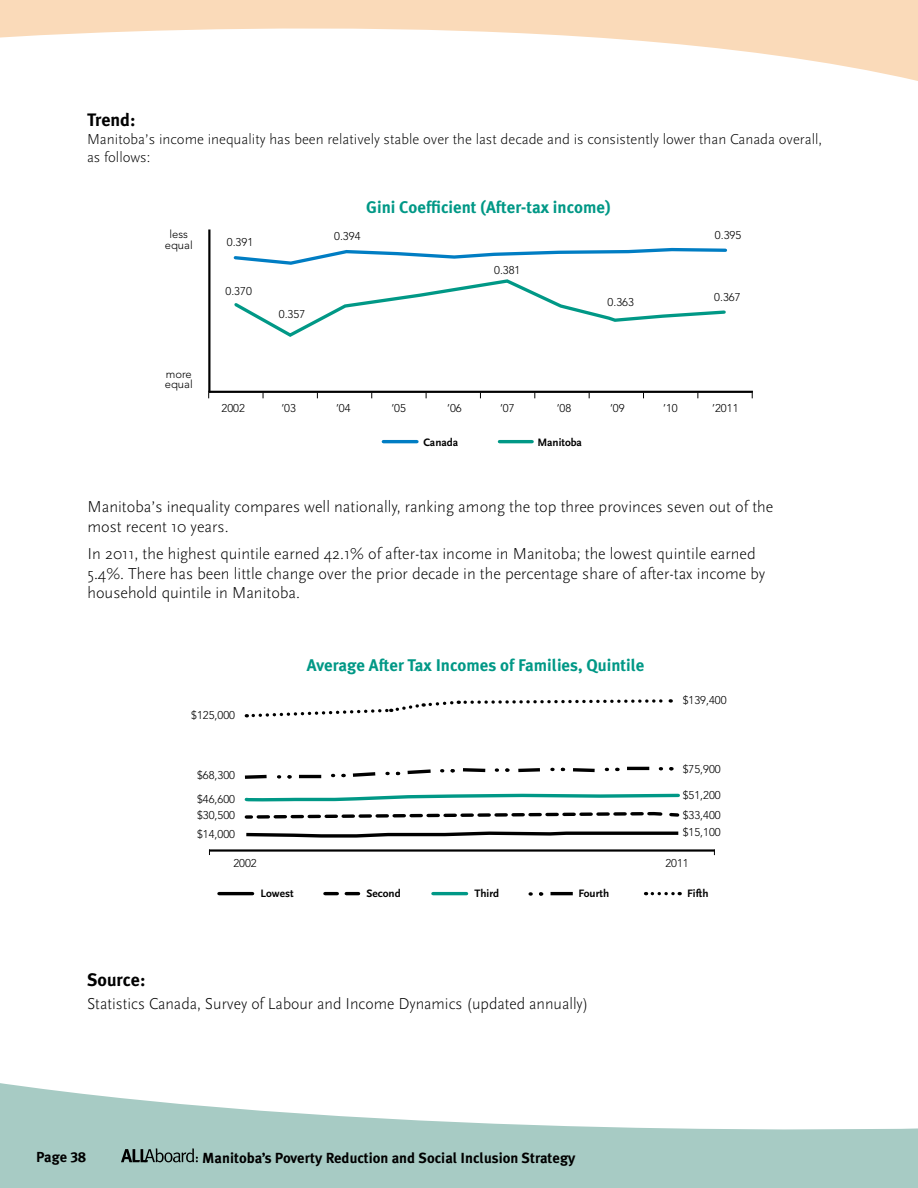
<style>
.page{position:relative;width:918px;height:1188px;background:#fff}
.page>*{position:absolute;margin:0;border:0;box-sizing:border-box;transform-origin:0 0}
.t1{font:700 18px "Meta Plus";color:#000}
.t2{font:700 16.8px "Meta Plus";color:#009886}
.t3{font:300 16.5px/19.8px "Scala Sans";color:#000}
.t4{font:300 15px/18px "Scala Sans";color:#000}
.t5{font:700 14.7px "Meta Plus";color:#000}
.t6{font:700 14.55px "Meta Plus";color:#000}
.t7{font:300 11.25px/10.5px "Avenir";color:#000}
.t8{font:700 11.25px "Scala Sans";color:#000}
.s1{font-family:"Meta Plus Bold Caps";font-weight:400}
</style>
<div class="page">
<svg style="left:0;top:1083px;width:918px;height:105px;fill:#a7cbc4"></svg>
<svg style="left:0;top:0;width:918px;height:81px"></svg>
<svg style="left:121px;top:1148px;width:77px;height:15px"></svg>
<hr style="left:499px;top:440px;width:33px;height:3px;background:#009886">
<hr style="left:383px;top:440px;width:34px;height:3px;background:#007dc3">
<hr style="left:208px;top:391px;width:545px;height:2px;background:#000">
<svg style="left:233px;top:247px;width:495px;height:18px"></svg>
<svg style="left:234px;top:279px;width:492px;height:58px"></svg>
<hr style="left:209px;top:849px;width:506px;height:3px;background:#000">
<svg style="left:246px;top:699px;width:425px;height:19px"></svg>
<svg style="left:244px;top:774px;width:23px;height:5px"></svg>
<hr style="left:299px;top:775px;width:22px;height:3px;background:#000">
<hr style="left:551px;top:892px;width:22px;height:3px;background:#000">
<svg style="left:463px;top:768px;width:23px;height:5px"></svg>
<svg style="left:518px;top:768px;width:22px;height:5px"></svg>
<svg style="left:573px;top:768px;width:22px;height:5px"></svg>
<hr style="left:627px;top:767px;width:22px;height:3px;background:#000">
<svg style="left:279px;top:775px;width:11px;height:4px"></svg>
<svg style="left:530px;top:892px;width:12px;height:4px"></svg>
<svg style="left:333px;top:772px;width:43px;height:6px"></svg>
<svg style="left:387px;top:769px;width:44px;height:7px"></svg>
<svg style="left:442px;top:769px;width:11px;height:3px"></svg>
<svg style="left:496px;top:768px;width:12px;height:4px"></svg>
<svg style="left:552px;top:768px;width:12px;height:3px"></svg>
<svg style="left:606px;top:768px;width:12px;height:3px"></svg>
<svg style="left:660px;top:767px;width:12px;height:3px"></svg>
<svg style="left:244px;top:793px;width:436px;height:9px"></svg>
<svg style="left:244px;top:811px;width:436px;height:8px"></svg>
<svg style="left:246px;top:831px;width:433px;height:7px"></svg>
<hr style="left:219px;top:892px;width:34px;height:3px;background:#000">
<svg style="left:325px;top:892px;width:34px;height:3px"></svg>
<hr style="left:433px;top:892px;width:34px;height:3px;background:#009886">
<svg style="left:646px;top:892px;width:34px;height:3px"></svg>
<hr style="left:208px;top:229px;width:2px;height:164px;background:#000">
<p class="t1" style="left:87px;top:110px;width:50px">Trend:</p>
<p class="t4" style="left:87px;top:131px;width:737px">Manitoba’s income inequality has been relatively stable over the last decade and is consistently lower than Canada overall, as follows:</p>
<p class="t7" style="left:165px;top:229px;width:29px;text-align:center">less equal</p>
<p class="t7" style="left:165px;top:369px;width:29px">more equal</p>
<p class="t7" style="left:227px;top:237px;width:28px">0.391</p>
<p class="t7" style="left:226px;top:285px;width:28px">0.370</p>
<p class="t7" style="left:279px;top:308px;width:28px">0.357</p>
<p class="t2" style="left:366px;top:198px;width:246px">Gini Coefficient (After-tax income)</p>
<p class="t7" style="left:334px;top:231px;width:28px">0.394</p>
<p class="t7" style="left:715px;top:230px;width:28px">0.395</p>
<p class="t7" style="left:494px;top:265px;width:28px">0.381</p>
<p class="t7" style="left:608px;top:297px;width:28px">0.363</p>
<p class="t7" style="left:714px;top:292px;width:28px">0.367</p>
<p class="t7" style="left:222px;top:403px;width:25px">2002</p>
<p class="t7" style="left:281px;top:403px;width:16px">’03</p>
<p class="t7" style="left:336px;top:403px;width:16px">’04</p>
<p class="t7" style="left:391px;top:403px;width:16px">’05</p>
<p class="t7" style="left:447px;top:403px;width:16px">’06</p>
<p class="t7" style="left:500px;top:403px;width:16px">’07</p>
<p class="t7" style="left:557px;top:403px;width:16px">’08</p>
<p class="t7" style="left:610px;top:403px;width:16px">’09</p>
<p class="t7" style="left:663px;top:403px;width:16px">’10</p>
<p class="t7" style="left:712px;top:403px;width:28px">’2011</p>
<p class="t8" style="left:424px;top:436px;width:36px">Canada</p>
<p class="t8" style="left:537px;top:436px;width:46px">Manitoba</p>
<p class="t3" style="left:87px;top:497px;width:687px">Manitoba’s inequality compares well nationally, ranking among the top three provinces seven out of the most recent 10 years.</p>
<p class="t3" style="left:87px;top:544px;width:679px">In 2011, the highest quintile earned 42.1% of after-tax income in Manitoba; the lowest quintile earned<br>5.4%. There has been little change over the prior decade in the percentage share of after-tax income by household quintile in Manitoba.</p>
<p class="t7" style="left:191px;top:710px;width:45px">$125,000</p>
<p class="t7" style="left:197px;top:770px;width:40px">$68,300</p>
<p class="t7" style="left:197px;top:791px;width:40px;line-height:16.2px">$46,600 $30,500</p>
<p class="t7" style="left:197px;top:829px;width:40px">$14,000</p>
<p class="t2" style="left:307px;top:655px;width:339px">Average After Tax Incomes of Families, Quintile</p>
<p class="t7" style="left:683px;top:695px;width:45px">$139,400</p>
<p class="t7" style="left:683px;top:764px;width:40px">$75,900</p>
<p class="t7" style="left:683px;top:785px;width:40px;line-height:20.2px">$51,200 $33,400</p>
<p class="t7" style="left:683px;top:827px;width:40px">$15,100</p>
<p class="t7" style="left:233px;top:858px;width:25px">2002</p>
<p class="t7" style="left:665px;top:858px;width:25px">2011</p>
<p class="t8" style="left:260px;top:887px;width:35px">Lowest</p>
<p class="t8" style="left:366px;top:887px;width:36px">Second</p>
<p class="t8" style="left:474px;top:887px;width:26px">Third</p>
<p class="t8" style="left:578px;top:887px;width:32px">Fourth</p>
<p class="t8" style="left:687px;top:887px;width:23px">Fifth</p>
<p class="t1" style="left:87px;top:969px;width:60px">Source:</p>
<p class="t3" style="left:87px;top:994px;width:503px">Statistics Canada, Survey of Labour and Income Dynamics (updated annually)</p>
<p class="t6" style="left:36px;top:1149px;width:51px">Page <span class="s1">38</span></p>
<p class="t5" style="left:202px;top:1149px;width:375px">Manitoba’s Poverty Reduction and Social Inclusion Strategy</p>
</div>
